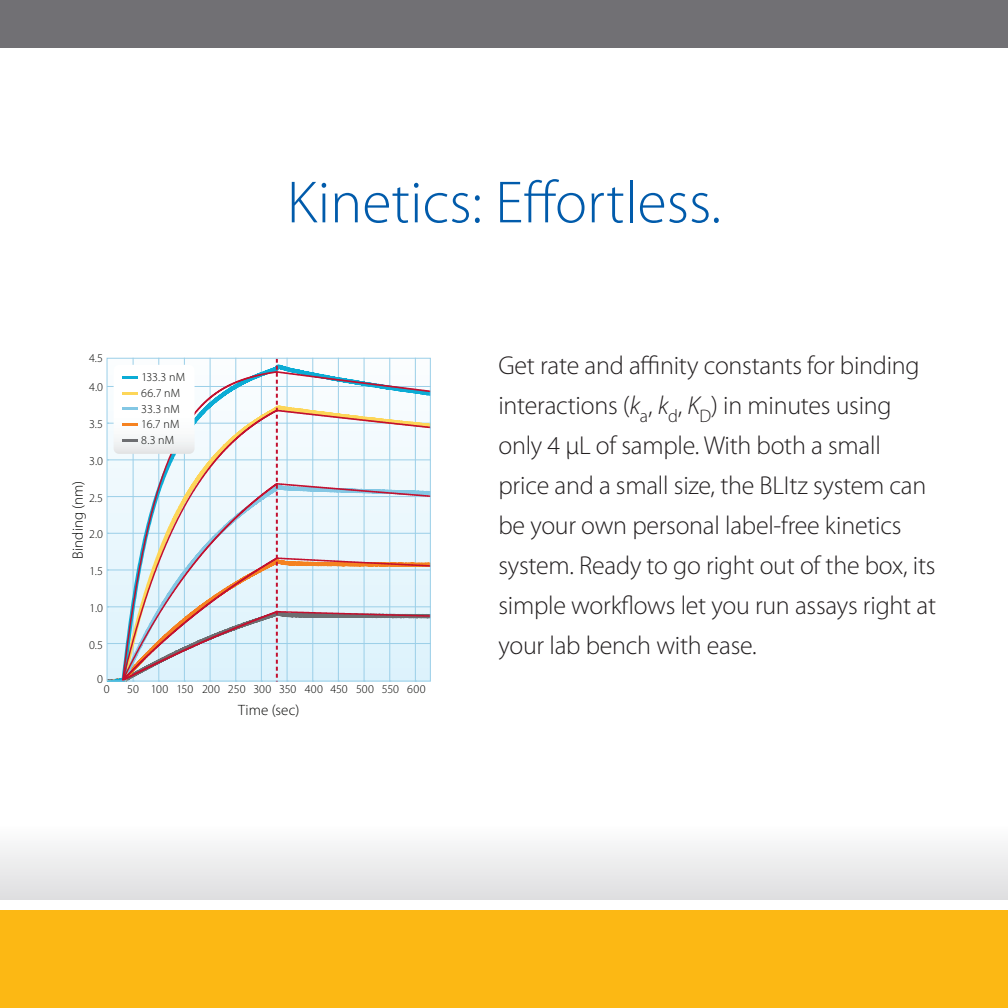
<style>
.page{position:relative;width:1008px;height:1008px;background:#fff}
.page>*{position:absolute;margin:0;border:0;box-sizing:border-box;transform-origin:0 0}
.t1{font:300 60px "Myriad Pro";color:#015bab}
.t2{font:300 26px/40px "Myriad Pro";letter-spacing:-.01em;color:#231f20}
.t3{font:300 15px "Myriad Pro";letter-spacing:.01em;color:#040503}
.t4{font:300 12px "Myriad Pro";letter-spacing:.005em;color:#040503}
.s1{font-style:italic}
</style>
<div class="page">
<div style="left:0;top:825px;width:1008px;height:74px;background:linear-gradient(to bottom,#fdfefe,#dfdee0)"></div>
<div style="left:0;top:910px;width:1008px;height:98px;background:#fcb814"></div>
<div style="left:0;top:0;width:1008px;height:48px;background:#717074"></div>
<svg style="left:107px;top:360px;width:323px;height:322px"></svg>
<hr style="left:122px;top:376px;width:15px;height:3px;background:#0bacd5">
<div style="left:107px;top:358px;width:324px;height:323px;border:1px solid #9bcfe8"></div>
<h1 class="t1" style="left:287px;top:166px;width:436px">Kinetics: Effortless.</h1>
<p class="t4" style="left:89px;top:350px;width:16px">4.5</p>
<p class="t4" style="left:89px;top:380px;width:16px">4.0</p>
<p class="t4" style="left:89px;top:417px;width:16px">3.5</p>
<p class="t4" style="left:89px;top:454px;width:16px">3.0</p>
<p class="t3" style="left:69px;top:559px;width:79px;rotate:-90deg">Binding (nm)</p>
<p class="t4" style="left:89px;top:490px;width:16px">2.5</p>
<p class="t4" style="left:89px;top:527px;width:16px">2.0</p>
<p class="t4" style="left:90px;top:564px;width:15px">1.5</p>
<p class="t4" style="left:90px;top:601px;width:15px">1.0</p>
<p class="t4" style="left:141px;top:370px;width:45px">133.3 nM</p>
<p class="t4" style="left:141px;top:386px;width:40px">66.7 nM</p>
<p class="t4" style="left:141px;top:401px;width:40px">33.3 nM</p>
<p class="t4" style="left:141px;top:417px;width:40px">16.7 nM</p>
<p class="t4" style="left:141px;top:433px;width:34px">8.3 nM</p>
<p class="t4" style="left:89px;top:637px;width:16px">0.5</p>
<p class="t4" style="left:97px;top:672px;width:7px">0</p>
<p class="t4" style="left:104px;top:682px;width:7px">0</p>
<p class="t4" style="left:127px;top:682px;width:300px">50 100 150 200 250 300 350 400 450 500 550 600</p>
<p class="t3" style="left:238px;top:701px;width:63px">Time (sec)</p>
<p class="t2" style="left:498px;top:345px;width:439px">Get rate and affinity constants for binding interactions (<span class="s1">k</span><sub>a</sub>, <span class="s1">k</span><sub>d</sub>, <span class="s1">K</span><sub>D</sub>) in minutes using only 4 µL of sample. With both a small price and a small size, the BLItz system can be your own personal label-free kinetics system. Ready to go right out of the box, its simple workflows let you run assays right at your lab bench with ease.</p>
</div>
